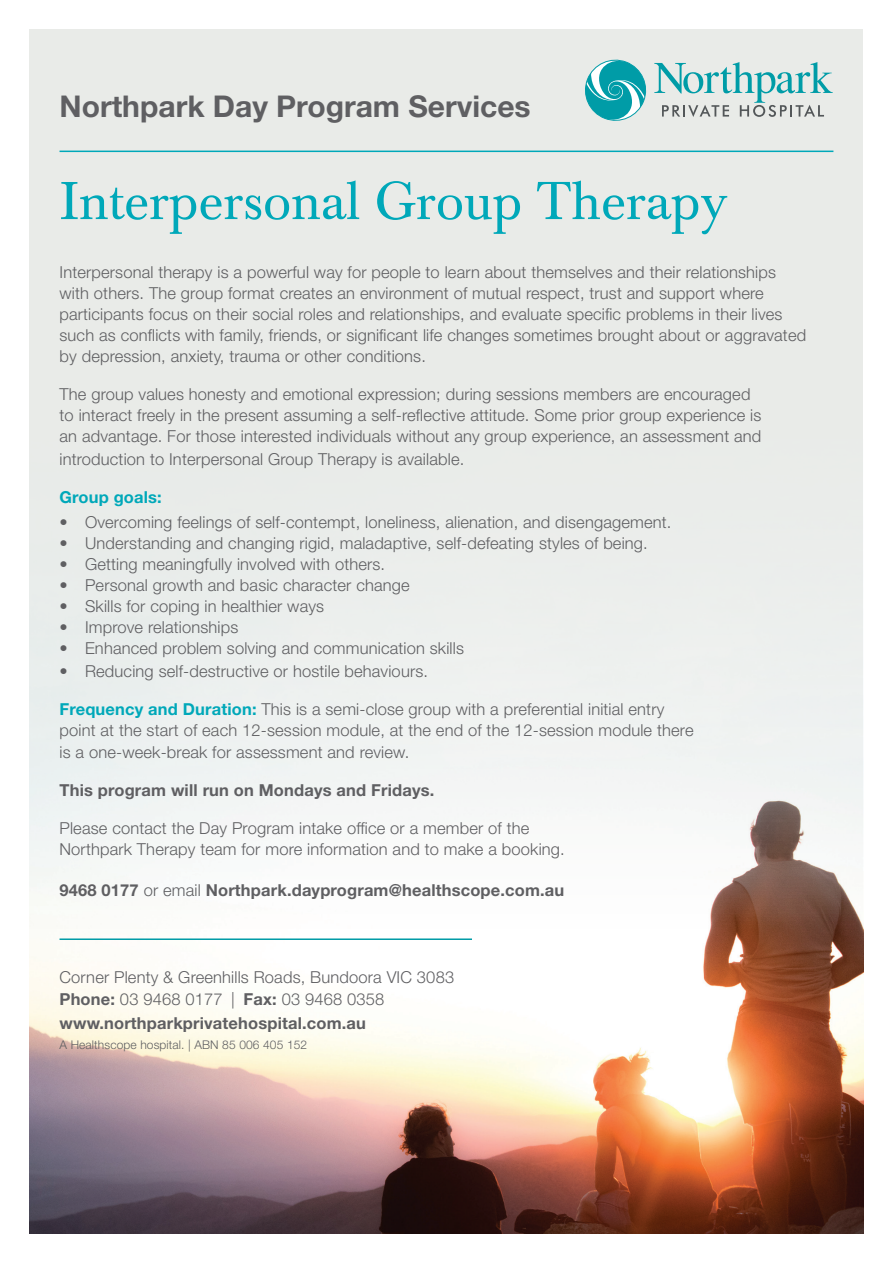
<style>
.page{position:relative;width:893px;height:1263px;background:#fff}
.page>*{position:absolute;margin:0;border:0;box-sizing:border-box;transform-origin:0 0}
.t1{font:52.5px "Baskerville BE";color:#00a8b9}
.t2{font:700 30px "Helvetica Neue LT Std";color:#5f5f62}
.t3{font:300 16.5px/21px "Helvetica Neue LT Std";letter-spacing:.01em;color:#5f5f62}
.t4{font:700 16.5px "Helvetica Neue LT Std";letter-spacing:.01em;color:#5f5f62}
.t5{font:700 16.5px "Helvetica Neue LT Std";letter-spacing:.01em;color:#00a8b9}
.t6{font:300 12px "Helvetica Neue LT Std";letter-spacing:.01em;color:#5f5f62}
.s1{font-weight:700;color:#00a8b9}
.s2{font-weight:300}
.s3{font-weight:700}
</style>
<div class="page">
<div style="left:30px;top:30px;width:833px;height:1203px;background:#e9ebe8"></div>
<img style="left:30px;top:727px;width:833px;height:506px">
<hr style="left:60px;top:151px;width:773px;height:1px;background:#00a8b9">
<svg style="left:585px;top:59px;width:248px;height:62px"></svg>
<hr style="left:60px;top:938px;width:412px;height:2px;background:#009ca7">
<h2 class="t2" style="left:60px;top:88px;width:473px">Northpark Day Program Services</h2>
<h1 class="t1" style="left:60px;top:171px;width:670px">Interpersonal Group Therapy</h1>
<p class="t3" style="left:60px;top:262px;width:748px">Interpersonal therapy is a powerful way for people to learn about themselves and their relationships with others. The group format creates an environment of mutual respect, trust and support where participants focus on their social roles and relationships, and evaluate specific problems in their lives such as conflicts with family, friends, or significant life changes sometimes brought about or aggravated by depression, anxiety, trauma or other conditions.</p>
<p class="t3" style="left:60px;top:384px;width:703px">The group values honesty and emotional expression; during sessions members are encouraged to interact freely in the present assuming a self-reflective attitude. Some prior group experience is an advantage. For those interested individuals without any group experience, an assessment and</p>
<p class="t3" style="left:60px;top:448px;width:406px">introduction to Interpersonal Group Therapy is available.</p>
<p class="t5" style="left:60px;top:487px;width:104px">Group goals:</p>
<p class="t3" style="left:60px;top:511px;width:613px">• Overcoming feelings of self-contempt, loneliness, alienation, and disengagement.</p>
<p class="t3" style="left:60px;top:532px;width:590px">• Understanding and changing rigid, maladaptive, self-defeating styles of being.</p>
<p class="t3" style="left:60px;top:553px;width:327px">• Getting meaningfully involved with others.</p>
<p class="t3" style="left:60px;top:574px;width:352px">• Personal growth and basic character change</p>
<p class="t3" style="left:60px;top:595px;width:266px">• Skills for coping in healthier ways</p>
<p class="t3" style="left:60px;top:616px;width:180px">• Improve relationships</p>
<p class="t3" style="left:60px;top:637px;width:406px">• Enhanced problem solving and communication skills</p>
<p class="t3" style="left:60px;top:660px;width:370px">• Reducing self-destructive or hostile behaviours.</p>
<p class="t3" style="left:60px;top:698px;width:635px"><span class="s1">Frequency and Duration:</span> This is a semi-close group with a preferential initial entry point at the start of each 12-session module, at the end of the 12-session module there</p>
<p class="t3" style="left:60px;top:741px;width:351px">is a one-week-break for assessment and review.</p>
<p class="t4" style="left:60px;top:780px;width:376px">This program will run on Mondays and Fridays.</p>
<p class="t3" style="left:60px;top:817px;width:507px">Please contact the Day Program intake office or a member of the<br>Northpark Therapy team for more information and to make a booking.</p>
<p class="t4" style="left:60px;top:880px;width:506px">9468 0177 <span class="s2">or email</span> Northpark.dayprogram@healthscope.com.au</p>
<p class="t3" style="left:60px;top:965px;width:396px;line-height:22.5px">Corner Plenty &amp; Greenhills Roads, Bundoora VIC 3083<br><span class="s3">Phone:</span> 03 9468 0177 | <span class="s3">Fax:</span> 03 9468 0358</p>
<p class="t4" style="left:60px;top:1013px;width:308px">www.northparkprivatehospital.com.au</p>
<p class="t6" style="left:60px;top:1037px;width:249px">A Healthscope hospital. | ABN 85 006 405 152</p>
</div>
